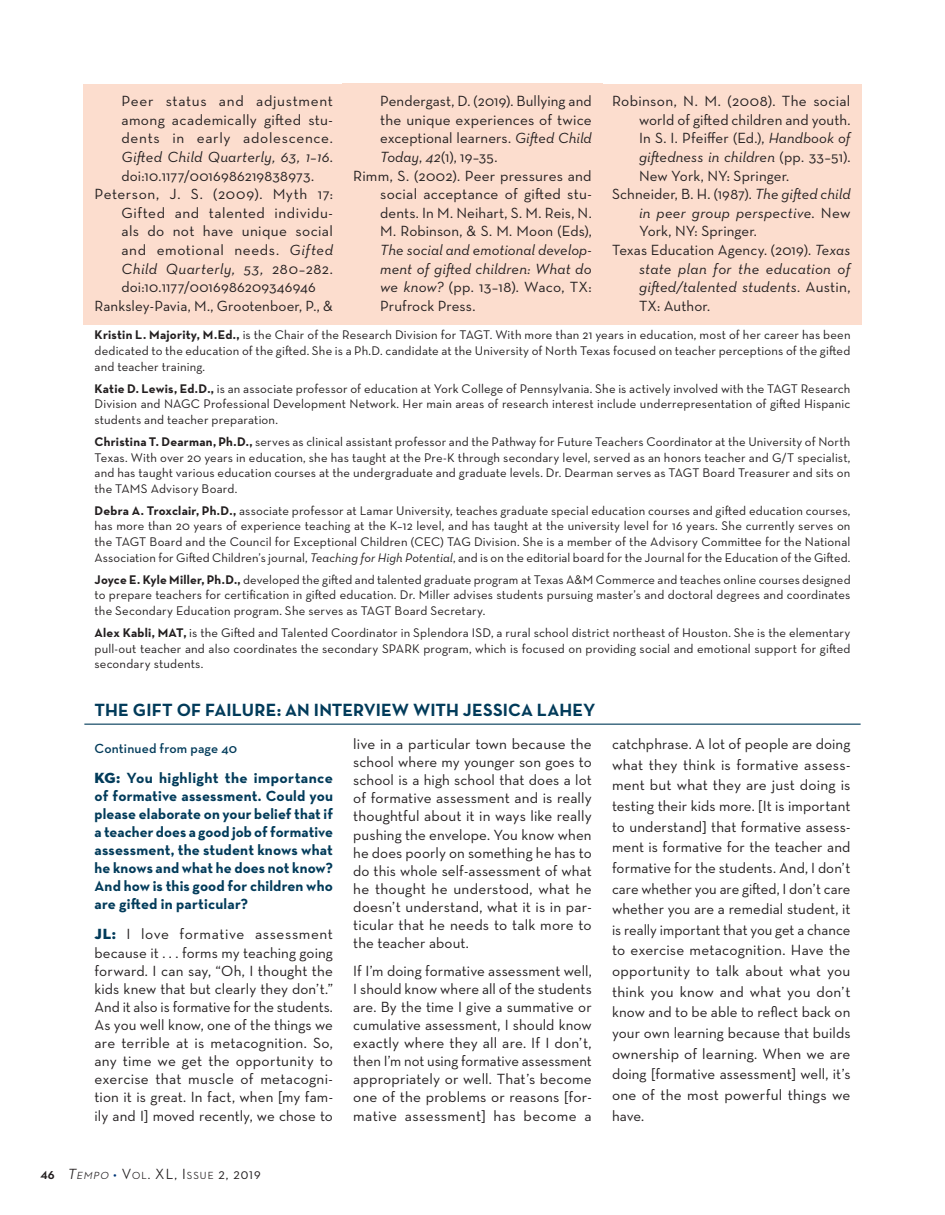
<style>
.page{position:relative;width:945px;height:1215px;background:#fff}
.page>*{position:absolute;margin:0;border:0;box-sizing:border-box;transform-origin:0 0}
.t1{font:700 18px "Neutraface Text";letter-spacing:.01em;color:#023b5a}
.t2{font:15px/18.1px "Neutraface Text";letter-spacing:.01em;color:#231f20;text-align:justify}
.t3{font:italic 15px/18.6px "Neutraface Text";letter-spacing:.01em;color:#231f20;text-align:justify}
.t4{font:700 15px/18.1px "Neutraface Text";letter-spacing:.01em;color:#023b5a;text-align:justify}
.t5{font:500 15px "Neutraface 2 Display";letter-spacing:.07em;color:#231f20}
.t6{font:15px "Neutraface Text";letter-spacing:.03em;color:#231f20}
.t7{font:italic 15px "Neutraface Text";letter-spacing:.03em;color:#231f20}
.t8{font:15px "Neutraface Text";letter-spacing:.045em;color:#231f20}
.t9{font:600 13.5px "Neutraface Text";letter-spacing:.01em;color:#023b5a}
.t10{font:12.75px/15.9px "Neutraface Text";letter-spacing:.015em;color:#231f20;text-align:justify}
.s1{font-style:italic}
.s2{font-style:normal}
.s3{font-weight:700}
.s4{font-family:"Neutraface 2 Display Titling";font-weight:400}
.s5{font-family:"Neutraface 2 Display Titling";color:#023b5a}
.s6{font-style:italic;font-size:10.5px}
.s7{color:#013677}
.s8{font-size:10.5px}
</style>
<div class="page">
<div style="left:84px;top:84px;width:260px;height:111px;background:#fcddce"></div>
<div style="left:84px;top:177px;width:260px;height:129px;background:#fcddce"></div>
<div style="left:84px;top:288px;width:260px;height:37px;background:#fcddce"></div>
<div style="left:342px;top:84px;width:261px;height:92px;background:#fcddce"></div>
<div style="left:342px;top:158px;width:261px;height:167px;background:#fcddce"></div>
<div style="left:601px;top:84px;width:260px;height:111px;background:#fcddce"></div>
<div style="left:601px;top:177px;width:260px;height:73px;background:#fcddce"></div>
<div style="left:601px;top:232px;width:260px;height:93px;background:#fcddce"></div>
<hr style="left:84px;top:724px;width:777px;height:1px;background:#023b5a">
<p class="t2" style="left:612px;top:92px;width:240px">Robinson, N. M. (2008). The social</p>
<p class="t2" style="left:639px;top:110px;width:213px">world of gifted children and youth.</p>
<p class="t2" style="left:639px;top:129px;width:213px">In S. I. Pfeiffer (Ed.), <span class="s1">Handbook of</span></p>
<p class="t3" style="left:639px;top:147px;width:213px">giftedness in children <span class="s2">(pp. 33–51).</span></p>
<p class="t2" style="left:639px;top:166px;width:152px">New York, NY: Springer.</p>
<p class="t2" style="left:612px;top:185px;width:240px">Schneider, B. H. (1987). <span class="s1">The gifted child</span></p>
<p class="t3" style="left:639px;top:203px;width:213px">in peer group perspective<span class="s2">. New</span></p>
<p class="t2" style="left:639px;top:222px;width:119px">York, NY: Springer.</p>
<p class="t2" style="left:612px;top:241px;width:240px">Texas Education Agency. (2019). <span class="s1">Texas</span></p>
<p class="t3" style="left:639px;top:259px;width:213px">state plan for the education of</p>
<p class="t3" style="left:639px;top:277px;width:213px">gifted/talented students<span class="s2">. Austin,</span></p>
<p class="t2" style="left:639px;top:296px;width:73px">TX: Author.</p>
<p class="t10" style="left:94px;top:327px;width:758px"><span class="s3">Kristin L. Majority, M.Ed.,</span> is the Chair of the Research Division for TAGT. With more than 21 years in education, most of her career has been dedicated to the education of the gifted. She is a Ph.D. candidate at the University of North Texas focused on teacher perceptions of the gifted and teacher training.</p>
<p class="t10" style="left:94px;top:380px;width:758px"><span class="s3">Katie D. Lewis, Ed.D.,</span> is an associate professor of education at York College of Pennsylvania. She is actively involved with the TAGT Research Division and NAGC Professional Development Network. Her main areas of research interest include underrepresentation of gifted Hispanic students and teacher preparation.</p>
<p class="t10" style="left:94px;top:433px;width:758px"><span class="s3">Christina T. Dearman, Ph.D.,</span> serves as clinical assistant professor and the Pathway for Future Teachers Coordinator at the University of North Texas. With over 20 years in education, she has taught at the Pre-K through secondary level, served as an honors teacher and G/T specialist, and has taught various education courses at the undergraduate and graduate levels. Dr. Dearman serves as TAGT Board Treasurer and sits on the TAMS Advisory Board.</p>
<p class="t10" style="left:94px;top:502px;width:758px"><span class="s3">Debra A. Troxclair, Ph.D.,</span> associate professor at Lamar University, teaches graduate special education courses and gifted education courses, has more than 20 years of experience teaching at the K–12 level, and has taught at the university level for 16 years. She currently serves on the TAGT Board and the Council for Exceptional Children (CEC) TAG Division. She is a member of the Advisory Committee for the National Association for Gifted Children’s journal, <span class="s1">Teaching for High Potential</span>, and is on the editorial board for the Journal for the Education of the Gifted.</p>
<p class="t10" style="left:94px;top:571px;width:758px"><span class="s3">Joyce E. Kyle Miller, Ph.D.,</span> developed the gifted and talented graduate program at Texas A&amp;M Commerce and teaches online courses designed to prepare teachers for certification in gifted education. Dr. Miller advises students pursuing master’s and doctoral degrees and coordinates the Secondary Education program. She serves as TAGT Board Secretary.</p>
<p class="t10" style="left:94px;top:624px;width:758px"><span class="s3">Alex Kabli, MAT,</span> is the Gifted and Talented Coordinator in Splendora ISD, a rural school district northeast of Houston. She is the elementary pull-out teacher and also coordinates the secondary SPARK program, which is focused on providing social and emotional support for gifted secondary students.</p>
<p class="t8" style="left:122px;top:92px;width:213px">Peer status and adjustment</p>
<p class="t2" style="left:122px;top:110px;width:213px">among academically gifted stu-</p>
<p class="t2" style="left:122px;top:129px;width:213px">dents in early adolescence.</p>
<p class="t3" style="left:122px;top:147px;width:213px">Gifted Child Quarterly, 63, 1<span class="s2">–</span>16<span class="s2">.</span></p>
<p class="t2" style="left:122px;top:166px;width:194px">doi:10.1177/0016986219838973.</p>
<p class="t2" style="left:94px;top:185px;width:240px">Peterson, J. S. (2009). Myth 17:</p>
<p class="t6" style="left:122px;top:203px;width:213px">Gifted and talented individu-</p>
<p class="t2" style="left:121px;top:222px;width:213px">als do not have unique social</p>
<p class="t2" style="left:121px;top:241px;width:213px">and emotional needs. <span class="s1">Gifted</span></p>
<p class="t7" style="left:122px;top:259px;width:213px">Child Quarterly, 53, <span class="s2">280–282.</span></p>
<p class="t2" style="left:122px;top:278px;width:196px">doi:10.1177/0016986209346946</p>
<p class="t2" style="left:94px;top:296px;width:240px">Ranksley-Pavia, M., Grootenboer, P., &amp;</p>
<p class="t2" style="left:380px;top:92px;width:213px">Pendergast, D. (2019). Bullying and</p>
<p class="t2" style="left:380px;top:110px;width:213px">the unique experiences of twice</p>
<p class="t2" style="left:380px;top:129px;width:213px">exceptional learners. <span class="s1">Gifted Child</span></p>
<p class="t2" style="left:380px;top:148px;width:119px"><span class="s1">Today</span>, <span class="s1">42</span>(1), 19–35.</p>
<p class="t2" style="left:353px;top:166px;width:240px">Rimm, S. (2002). Peer pressures and</p>
<p class="t2" style="left:380px;top:185px;width:213px">social acceptance of gifted stu-</p>
<p class="t2" style="left:380px;top:203px;width:213px">dents. In M. Neihart, S. M. Reis, N.</p>
<p class="t2" style="left:380px;top:222px;width:213px">M. Robinson, &amp; S. M. Moon (Eds),</p>
<p class="t3" style="left:380px;top:240px;width:213px">The social and emotional develop&shy;ment of gifted children: What do we know? <span class="s2">(pp. 13–18). Waco, TX:<br>Prufrock Press.</span></p>
<p class="t1" style="left:94px;top:698px;width:502px">THE GIFT OF FAILURE: AN INTERVIEW WITH JESSICA LAHEY</p>
<p class="t9" style="left:94px;top:740px;width:144px">Continued from page 40</p>
<p class="t4" style="left:94px;top:768px;width:240px"><span class="s4">KG:</span> You highlight the importance of formative assessment. Could you please elaborate on your belief that if a teacher does a good job of formative assessment, the student knows what he knows and what he does not know?<br>And how is this good for children who are gifted in particular?</p>
<p class="t2" style="left:94px;top:925px;width:240px"><span class="s5">JL:</span> I love formative assessment because it . . . forms my teaching going forward. I can say, “Oh, I thought the kids knew that but clearly they don’t.” And it also is formative for the students.<br>As you well know, one of the things we are terrible at is metacognition. So, any time we get the opportunity to exercise that muscle of metacogni&shy;tion it is great. In fact, when [my fam&shy;ily and I] moved recently, we chose to</p>
<p class="t2" style="left:353px;top:735px;width:240px">live in a particular town because the school where my younger son goes to school is a high school that does a lot of formative assessment and is really thoughtful about it in ways like really pushing the envelope. You know when he does poorly on something he has to do this whole self-assessment of what he thought he understood, what he doesn’t understand, what it is in par&shy;ticular that he needs to talk more to the teacher about.</p>
<p class="t2" style="left:353px;top:961px;width:240px">If I’m doing formative assessment well, I should know where all of the students are. By the time I give a summative or cumulative assessment, I should know exactly where they all are. If I don’t, then I’m not using formative assessment appropriately or well. That’s become one of the problems or reasons [for&shy;mative assessment] has become a</p>
<p class="t2" style="left:612px;top:733px;width:240px;line-height:20.7px">catchphrase. A lot of people are doing what they think is formative assess&shy;ment but what they are just doing is testing their kids more. [It is important to understand] that formative assess&shy;ment is formative for the teacher and formative for the students. And, I don’t care whether you are gifted, I don’t care whether you are a remedial student, it is really important that you get a chance to exercise metacognition. Have the opportunity to talk about what you think you know and what you don’t know and to be able to reflect back on your own learning because that builds ownership of learning. When we are doing [formative assessment] well, it’s one of the most powerful things we have.</p>
<p class="t5" style="left:40px;top:1166px;width:222px"><span class="s3">46</span> <span class="s1">T</span><span class="s6">EMPO</span> <span class="s7">•</span> V<span class="s8">OL</span>. XL, I<span class="s8">SSUE</span> 2, 2019</p>
</div>
